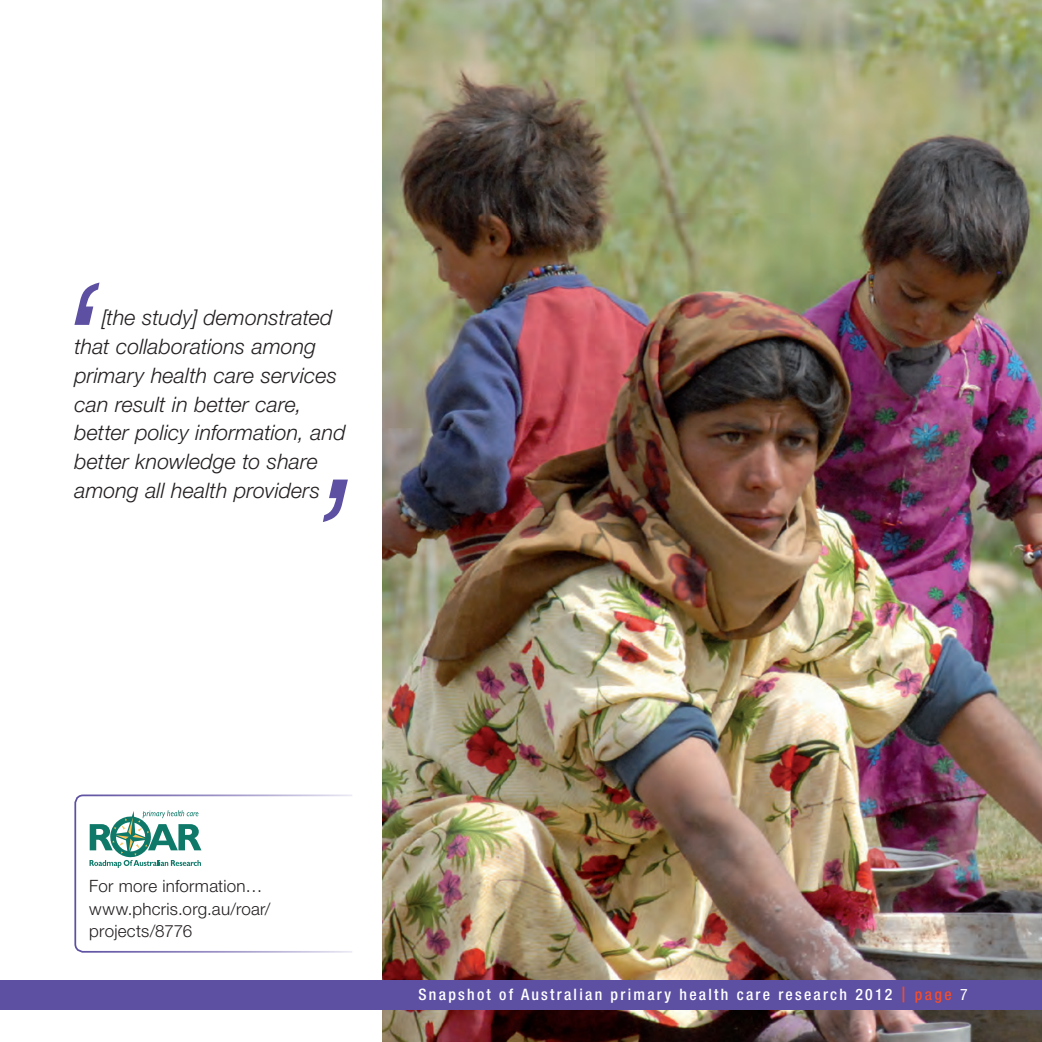
<style>
.page{position:relative;width:1042px;height:1042px;background:#fff}
.page>*{position:absolute;margin:0;border:0;box-sizing:border-box;transform-origin:0 0}
.Quotes{font:italic 300 21.35px/28.9px "Helvetica Neue LT";letter-spacing:.005em;color:#231f20}
.Body_Text{font:300 16.97px/22.9px "Helvetica Neue LT";letter-spacing:.015em;color:#231f20}
.t1{font:500 condensed 15.75px "Helvetica Neue LT";letter-spacing:.145em;color:#fff}
.s1{font-stretch:normal;color:#ef4d2f}
.s2{color:#ef4d2f}
.s3{font-weight:400}
</style>
<div class="page">
<svg style="left:74px;top:282px;width:25px;height:43px"></svg>
<svg style="left:323px;top:479px;width:25px;height:43px"></svg>
<img style="left:382px;top:0;width:660px;height:1042px">
<svg style="left:74px;top:794px;width:278px;height:159px"></svg>
<div style="left:0;top:980px;width:1042px;height:30px;background:#5d4fa1"></div>
<p class="Quotes" style="left:74px;top:303px;width:273px;text-indent:27px">[the study] demonstrated that collaborations among primary health care services can result in better care, better policy information, and better knowledge to share among all health providers</p>
<p class="Body_Text" style="left:89px;top:874px;width:183px">For more information… www.phcris.org.au/roar/ projects/8776</p>
<p class="t1" style="left:418px;top:985px;width:550px">Snapshot of Australian primary health care research 2012 <span class="s1">|</span> <span class="s2">page</span> <span class="s3">7</span></p>
</div>
